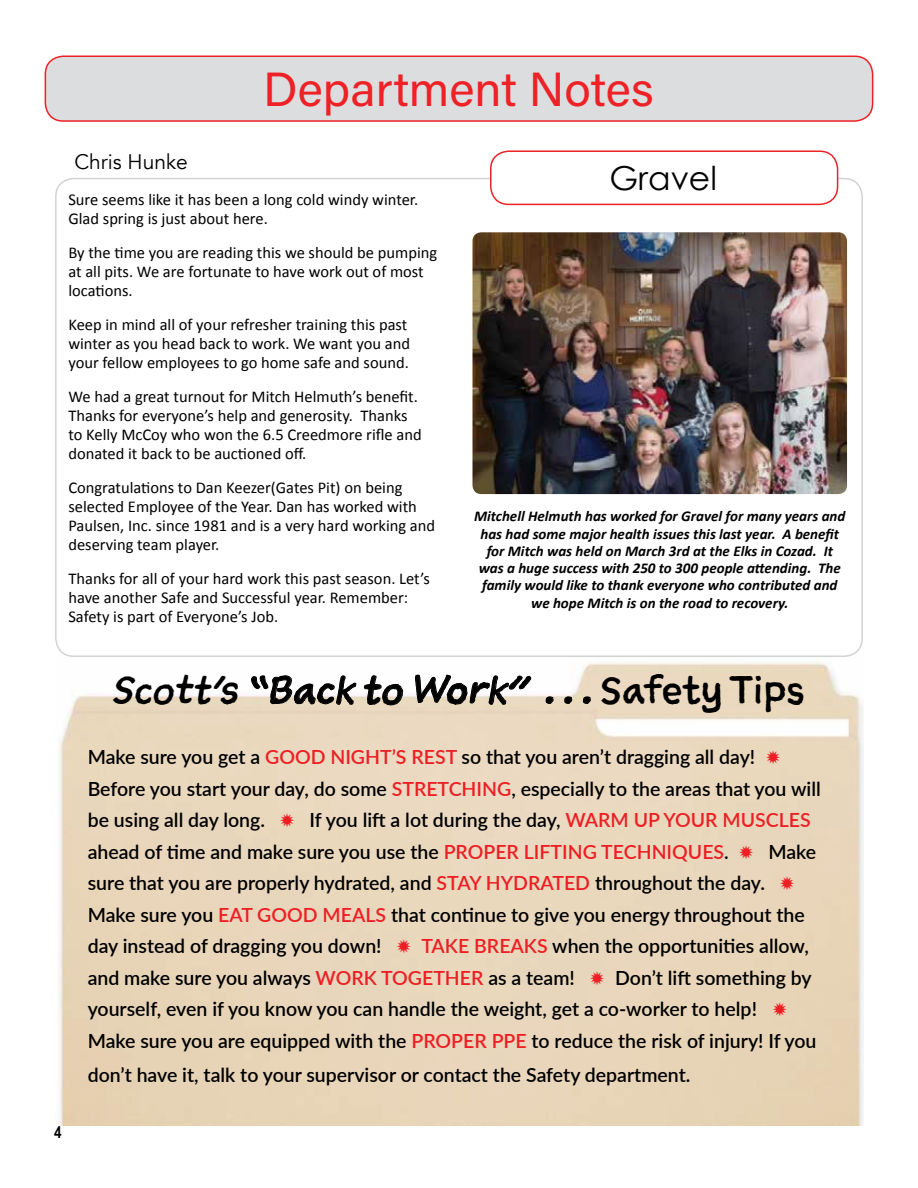
<style>
.page{position:relative;width:918px;height:1188px;background:#fff}
.page>*{position:absolute;margin:0;border:0;box-sizing:border-box;transform-origin:0 0}
.t1{font:48px "Acumin Pro";color:#ed1f24}
.t2{font:italic 36.3px "Sketchnote Text";color:#000}
.t3{font:33px "Century Gothic";color:#000}
.t4{font:21px "Avenir";color:#000}
.t5{font:600 19.5px/31.5px "Lato";color:#000}
.t6{font:16.5px/18.9px "Calibri";color:#000}
.t7{font:700 16.5px "Arial Narrow";color:#000}
.t8{font:italic 700 15px/17.2px "Calibri";color:#000;text-align:center}
.s1{font-style:normal}
.s2{color:#ed1f24}
</style>
<div class="page">
<img style="left:59px;top:661px;width:805px;height:464px">
<div style="left:45px;top:56px;width:828px;height:65px;background:#dcddde;border-radius:18px"></div>
<div style="left:45px;top:56px;width:828px;height:66px;border:2px solid #ed1f24;border-radius:18px"></div>
<img style="left:472px;top:232px;width:375px;height:262px">
<div style="left:490px;top:150px;width:348px;height:55px;border:2px solid #ed1f24;border-radius:18px"></div>
<svg style="left:251px;top:675px;width:105px;height:36px"></svg>
<svg style="left:364px;top:675px;width:39px;height:30px"></svg>
<svg style="left:415px;top:675px;width:116px;height:36px"></svg>
<svg style="left:546px;top:696px;width:8px;height:8px"></svg>
<svg style="left:564px;top:696px;width:8px;height:8px"></svg>
<svg style="left:583px;top:696px;width:8px;height:8px"></svg>
<h1 class="t1" style="left:263px;top:56px;width:392px">Department Notes</h1>
<p class="t4" style="left:74px;top:149px;width:115px">Chris Hunke</p>
<p class="t6" style="left:68px;top:190px;width:351px">Sure seems like it has been a long cold windy winter.<br>Glad spring is just about here.</p>
<p class="t6" style="left:68px;top:243px;width:370px">By the time you are reading this we should be pumping at all pits. We are fortunate to have work out of most locations.</p>
<p class="t6" style="left:68px;top:315px;width:343px">Keep in mind all of your refresher training this past winter as you head back to work. We want you and your fellow employees to go home safe and sound.</p>
<p class="t6" style="left:68px;top:387px;width:355px">We had a great turnout for Mitch Helmuth’s benefit.<br>Thanks for everyone’s help and generosity. Thanks to Kelly McCoy who won the 6.5 Creedmore rifle and donated it back to be auctioned off.</p>
<p class="t6" style="left:68px;top:478px;width:368px">Congratulations to Dan Keezer(Gates Pit) on being selected Employee of the Year. Dan has worked with Paulsen, Inc. since 1981 and is a very hard working and deserving team player.</p>
<p class="t6" style="left:68px;top:569px;width:363px">Thanks for all of your hard work this past season. Let’s have another Safe and Successful year. Remember:<br>Safety is part of Everyone’s Job.</p>
<h3 class="t3" style="left:609px;top:158px;width:109px">Gravel</h3>
<p class="t8" style="left:474px;top:508px;width:373px">Mitchell Helmuth has worked for Gravel for many years and has had some major health issues this last year. A benefit for Mitch was held on March 3rd at the Elks in Cozad. It was a huge success with 250 to 300 people attending. The family would like to thank everyone who contributed and we hope Mitch is on the road to recovery.</p>
<p class="t7" style="left:54px;top:1119px;width:9px">4</p>
<h2 class="t2" style="left:111px;top:665px;width:696px">Scott’s “Back to Work” . . . <span class="s1">Safety Tips</span></h2>
<p class="t5" style="left:88px;top:741px;width:735px">Make sure you get a <span class="s2">GOOD NIGHT’S REST</span> so that you aren’t dragging all day! <span class="s2">✹ </span>Before you start your day, do some <span class="s2">STRETCHING</span>, especially to the areas that you will be using all day long. <span class="s2">✹</span> If you lift a lot during the day, <span class="s2">WARM UP YOUR MUSCLES </span>ahead of time and make sure you use the <span class="s2">PROPER LIFTING TECHNIQUES</span>. <span class="s2">✹</span> Make sure that you are properly hydrated, and <span class="s2">STAY HYDRATED</span> throughout the day. <span class="s2">✹ </span>Make sure you <span class="s2">EAT GOOD MEALS</span> that continue to give you energy throughout the day instead of dragging you down! <span class="s2">✹ TAKE BREAKS</span> when the opportunities allow, and make sure you always <span class="s2">WORK TOGETHER</span> as a team! <span class="s2">✹</span> Don’t lift something by yourself, even if you know you can handle the weight, get a co-worker to help! <span class="s2">✹ </span>Make sure you are equipped with the <span class="s2">PROPER PPE</span> to reduce the risk of injury! If you</p>
<p class="t5" style="left:88px;top:1059px;width:604px">don’t have it, talk to your supervisor or contact the Safety department.</p>
</div>
